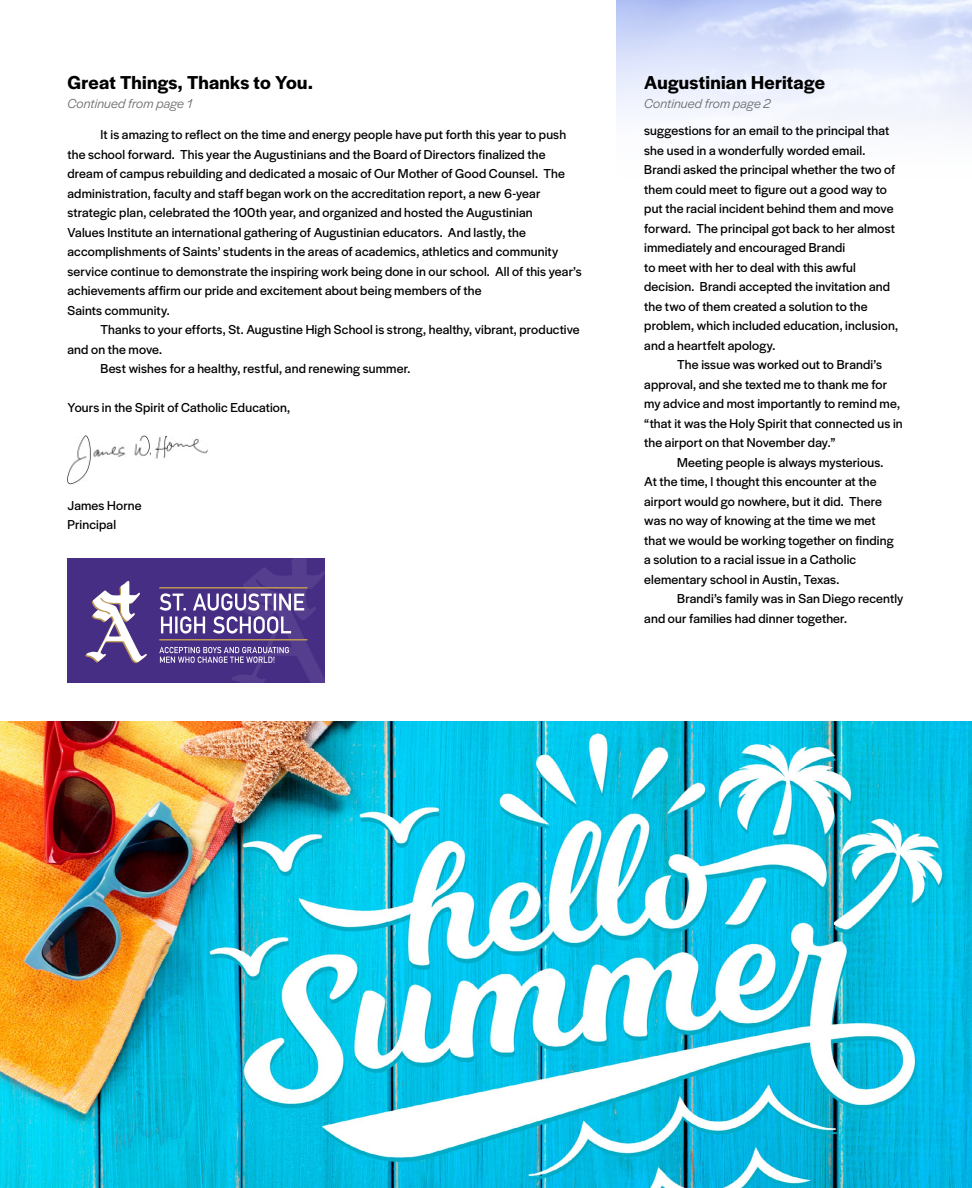
<style>
.page{position:relative;width:972px;height:1188px;background:#fff}
.page>*{position:absolute;margin:0;border:0;box-sizing:border-box;transform-origin:0 0}
.t1{font:600 19.5px "Halyard Display";letter-spacing:.015em;color:#000}
.t2{font:13.5px/19.5px "Halyard Display";letter-spacing:.015em;color:#000}
.t3{font:italic 13.5px "Halyard Display";letter-spacing:.01em;color:#6d6e71}
</style>
<div class="page">
<div style="left:68px;top:558px;width:257px;height:124px;background:#472e85"></div>
<svg style="left:85px;top:581px;width:62px;height:82px"></svg>
<svg style="left:159px;top:558px;width:166px;height:125px"></svg>
<img style="left:68px;top:436px;width:140px;height:48px">
<img style="left:0;top:721px;width:972px;height:467px">
<h1 class="t1" style="left:68px;top:68px;width:247px">Great Things, Thanks to You.</h1>
<p class="t3" style="left:68px;top:94px;width:126px">Continued from page 1</p>
<p class="t2" style="left:68px;top:124px;width:516px;text-indent:33px">It is amazing to reflect on the time and energy people have put forth this year to push the school forward. This year the Augustinians and the Board of Directors finalized the dream of campus rebuilding and dedicated a mosaic of Our Mother of Good Counsel. The administration, faculty and staff began work on the accreditation report, a new 6-year strategic plan, celebrated the 100th year, and organized and hosted the Augustinian<br>Values Institute an international gathering of Augustinian educators. And lastly, the accomplishments of Saints’ students in the areas of academics, athletics and community service continue to demonstrate the inspiring work being done in our school. All of this year’s achievements affirm our pride and excitement about being members of the<br>Saints community.</p>
<p class="t2" style="left:100px;top:319px;width:481px">Thanks to your efforts, St. Augustine High School is strong, healthy, vibrant, productive</p>
<p class="t2" style="left:68px;top:339px;width:96px">and on the move.</p>
<p class="t2" style="left:100px;top:358px;width:312px">Best wishes for a healthy, restful, and renewing summer.</p>
<p class="t2" style="left:68px;top:397px;width:224px">Yours in the Spirit of Catholic Education,</p>
<p class="t2" style="left:68px;top:495px;width:76px">James Horne<br>Principal</p>
<h1 class="t1" style="left:644px;top:68px;width:182px">Augustinian Heritage</h1>
<p class="t3" style="left:644px;top:94px;width:128px">Continued from page 2</p>
<p class="t2" style="left:644px;top:120px;width:255px">suggestions for an email to the principal that she used in a wonderfully worded email.<br>Brandi asked the principal whether the two of them could meet to figure out a good way to put the racial incident behind them and move forward. The principal got back to her almost immediately and encouraged Brandi<br>to meet with her to deal with this awful decision. Brandi accepted the invitation and the two of them created a solution to the problem, which included education, inclusion, and a heartfelt apology.</p>
<p class="t2" style="left:644px;top:354px;width:260px;text-indent:33px">The issue was worked out to Brandi’s approval, and she texted me to thank me for my advice and most importantly to remind me, “that it was the Holy Spirit that connected us in the airport on that November day.”</p>
<p class="t2" style="left:644px;top:452px;width:251px;text-indent:33px">Meeting people is always mysterious.<br>At the time, I thought this encounter at the airport would go nowhere, but it did. There was no way of knowing at the time we met that we would be working together on finding a solution to a racial issue in a Catholic elementary school in Austin, Texas.</p>
<p class="t2" style="left:644px;top:588px;width:261px;text-indent:33px">Brandi’s family was in San Diego recently and our families had dinner together.</p>
</div>
